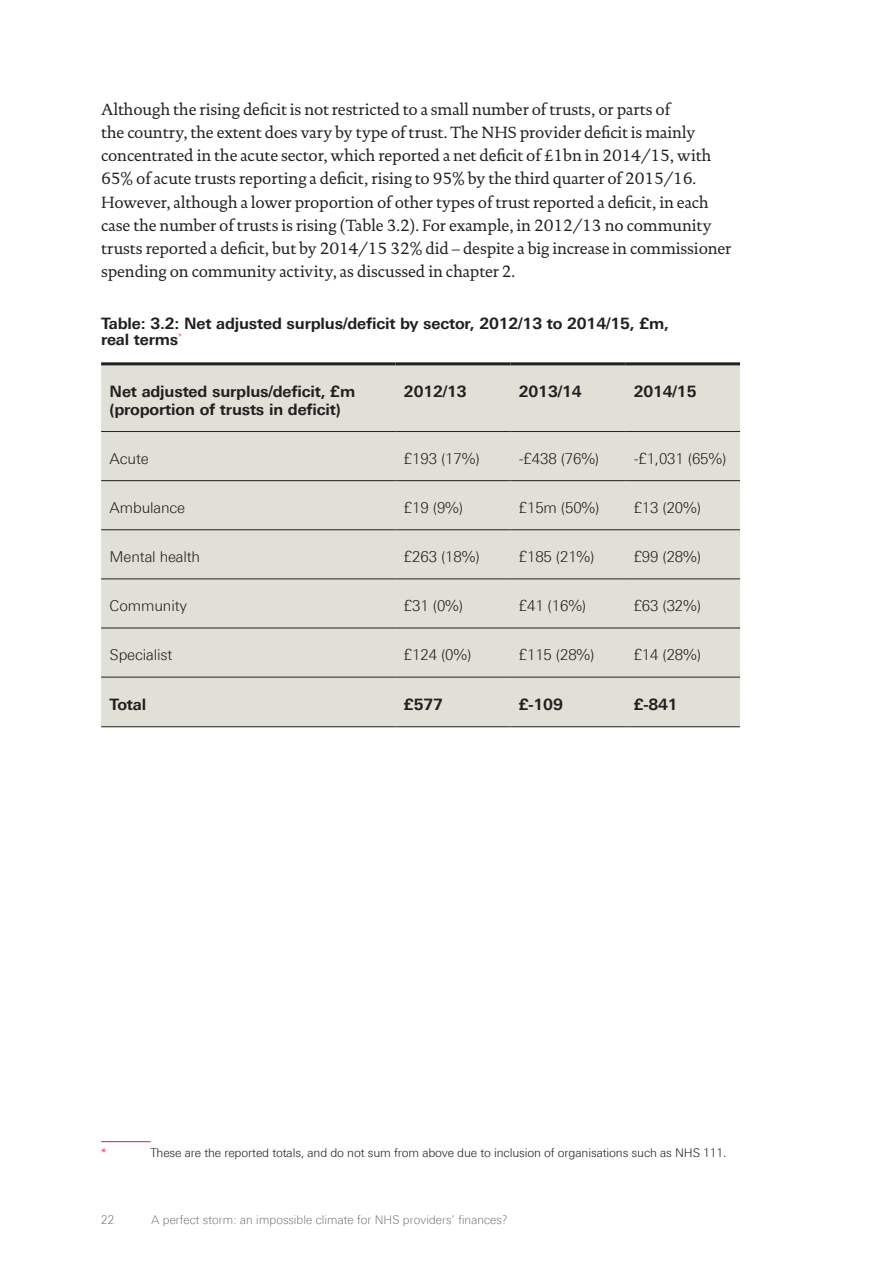
<style>
.page{position:relative;width:893px;height:1263px;background:#fff}
.page>*{position:absolute;margin:0;border:0;box-sizing:border-box;transform-origin:0 0}
.t1{font:16.5px/23.2px "DTL Documenta TOT";letter-spacing:-.01em;color:#231f20}
.t2{font:700 15.75px/16.5px "Linotype Univers 630";letter-spacing:-.01em;color:#231f20}
.t3{font:300 15px "LT Univers Basic";letter-spacing:-.01em;color:#231f20}
.t4{font:300 12px "LT Univers Basic";letter-spacing:-.01em;color:#231f20}
.t5{font:100 12px "Linotype Univers 230";letter-spacing:.01em;color:#4b4c4d}
.t6{font:300 12px "LT Univers Basic";color:#ed1450}
</style>
<div class="page">
<div style="left:101px;top:365px;width:639px;height:361px;background:#e1e0d6"></div>
<hr style="left:101px;top:362px;width:294px;height:3px;background:#231f20">
<hr style="left:395px;top:362px;width:115px;height:3px;background:#231f20">
<hr style="left:510px;top:362px;width:115px;height:3px;background:#231f20">
<hr style="left:625px;top:362px;width:115px;height:3px;background:#231f20">
<hr style="left:101px;top:726px;width:294px;height:1px;background:#231f20">
<hr style="left:395px;top:726px;width:115px;height:1px;background:#231f20">
<hr style="left:510px;top:726px;width:115px;height:1px;background:#231f20">
<hr style="left:625px;top:726px;width:115px;height:1px;background:#231f20">
<hr style="left:101px;top:431px;width:294px;height:1px;background:#231f20">
<hr style="left:395px;top:431px;width:115px;height:1px;background:#231f20">
<hr style="left:510px;top:431px;width:115px;height:1px;background:#231f20">
<hr style="left:625px;top:431px;width:115px;height:1px;background:#231f20">
<hr style="left:101px;top:480px;width:294px;height:1px;background:#231f20">
<hr style="left:395px;top:480px;width:115px;height:1px;background:#231f20">
<hr style="left:510px;top:480px;width:115px;height:1px;background:#231f20">
<hr style="left:625px;top:480px;width:115px;height:1px;background:#231f20">
<hr style="left:101px;top:529px;width:294px;height:1px;background:#231f20">
<hr style="left:395px;top:529px;width:115px;height:1px;background:#231f20">
<hr style="left:510px;top:529px;width:115px;height:1px;background:#231f20">
<hr style="left:625px;top:529px;width:115px;height:1px;background:#231f20">
<hr style="left:101px;top:578px;width:294px;height:1px;background:#231f20">
<hr style="left:395px;top:578px;width:115px;height:1px;background:#231f20">
<hr style="left:510px;top:578px;width:115px;height:1px;background:#231f20">
<hr style="left:625px;top:578px;width:115px;height:1px;background:#231f20">
<hr style="left:101px;top:628px;width:294px;height:1px;background:#231f20">
<hr style="left:395px;top:628px;width:115px;height:1px;background:#231f20">
<hr style="left:510px;top:628px;width:115px;height:1px;background:#231f20">
<hr style="left:625px;top:628px;width:115px;height:1px;background:#231f20">
<hr style="left:101px;top:677px;width:294px;height:1px;background:#231f20">
<hr style="left:395px;top:677px;width:115px;height:1px;background:#231f20">
<hr style="left:510px;top:677px;width:115px;height:1px;background:#231f20">
<hr style="left:625px;top:677px;width:115px;height:1px;background:#231f20">
<hr style="left:101px;top:1141px;width:50px;height:1px;background:#ed1450">
<p class="t1" style="left:101px;top:97px;width:632px">Although the rising deficit is not restricted to a small number of trusts, or parts of<br>the country, the extent does vary by type of trust. The NHS provider deficit is mainly concentrated in the acute sector, which reported a net deficit of £1bn in 2014/15, with 65% of acute trusts reporting a deficit, rising to 95% by the third quarter of 2015/16.<br>However, although a lower proportion of other types of trust reported a deficit, in each case the number of trusts is rising (Table 3.2). For example, in 2012/13 no community trusts reported a deficit, but by 2014/15 32% did – despite a big increase in commissioner spending on community activity, as discussed in chapter 2.</p>
<h3 class="t2" style="left:101px;top:315px;width:570px">Table: 3.2: Net adjusted surplus/deficit by sector, 2012/13 to 2014/15, £m, real terms<sup>*</sup></h3>
<h3 class="t2" style="left:110px;top:382px;width:247px;line-height:18px">Net adjusted surplus/deficit, £m (proportion of trusts in deficit)</h3>
<h3 class="t2" style="left:404px;top:383px;width:64px">2012/13</h3>
<h3 class="t2" style="left:519px;top:383px;width:64px">2013/14</h3>
<h3 class="t2" style="left:634px;top:383px;width:64px">2014/15</h3>
<p class="t3" style="left:110px;top:449px;width:41px">Acute</p>
<p class="t3" style="left:404px;top:449px;width:77px">£193 (17%)</p>
<p class="t3" style="left:519px;top:449px;width:82px">-£438 (76%)</p>
<p class="t3" style="left:634px;top:449px;width:94px">-£1,031 (65%)</p>
<p class="t3" style="left:110px;top:499px;width:77px">Ambulance</p>
<p class="t3" style="left:404px;top:499px;width:61px">£19 (9%)</p>
<p class="t3" style="left:519px;top:499px;width:82px">£15m (50%)</p>
<p class="t3" style="left:634px;top:499px;width:69px">£13 (20%)</p>
<p class="t3" style="left:110px;top:548px;width:92px">Mental health</p>
<p class="t3" style="left:404px;top:548px;width:77px">£263 (18%)</p>
<p class="t3" style="left:519px;top:548px;width:77px">£185 (21%)</p>
<p class="t3" style="left:634px;top:548px;width:69px">£99 (28%)</p>
<p class="t3" style="left:110px;top:597px;width:79px">Community</p>
<p class="t3" style="left:404px;top:597px;width:61px">£31 (0%)</p>
<p class="t3" style="left:519px;top:597px;width:69px">£41 (16%)</p>
<p class="t3" style="left:634px;top:597px;width:69px">£63 (32%)</p>
<p class="t3" style="left:110px;top:646px;width:64px">Specialist</p>
<p class="t3" style="left:404px;top:646px;width:69px">£124 (0%)</p>
<p class="t3" style="left:519px;top:646px;width:77px">£115 (28%)</p>
<p class="t3" style="left:634px;top:646px;width:69px">£14 (28%)</p>
<h3 class="t2" style="left:110px;top:696px;width:38px">Total</h3>
<h3 class="t2" style="left:404px;top:696px;width:41px">£577</h3>
<h3 class="t2" style="left:519px;top:696px;width:46px">£-109</h3>
<h3 class="t2" style="left:634px;top:696px;width:46px">£-841</h3>
<p class="t6" style="left:101px;top:1145px;width:7px">*</p>
<p class="t4" style="left:151px;top:1145px;width:577px">These are the reported totals, and do not sum from above due to inclusion of organisations such as NHS 111.</p>
<p class="t5" style="left:101px;top:1213px;width:15px">22</p>
<p class="t5" style="left:151px;top:1213px;width:358px">A perfect storm: an impossible climate for NHS providers’ finances?</p>
</div>
